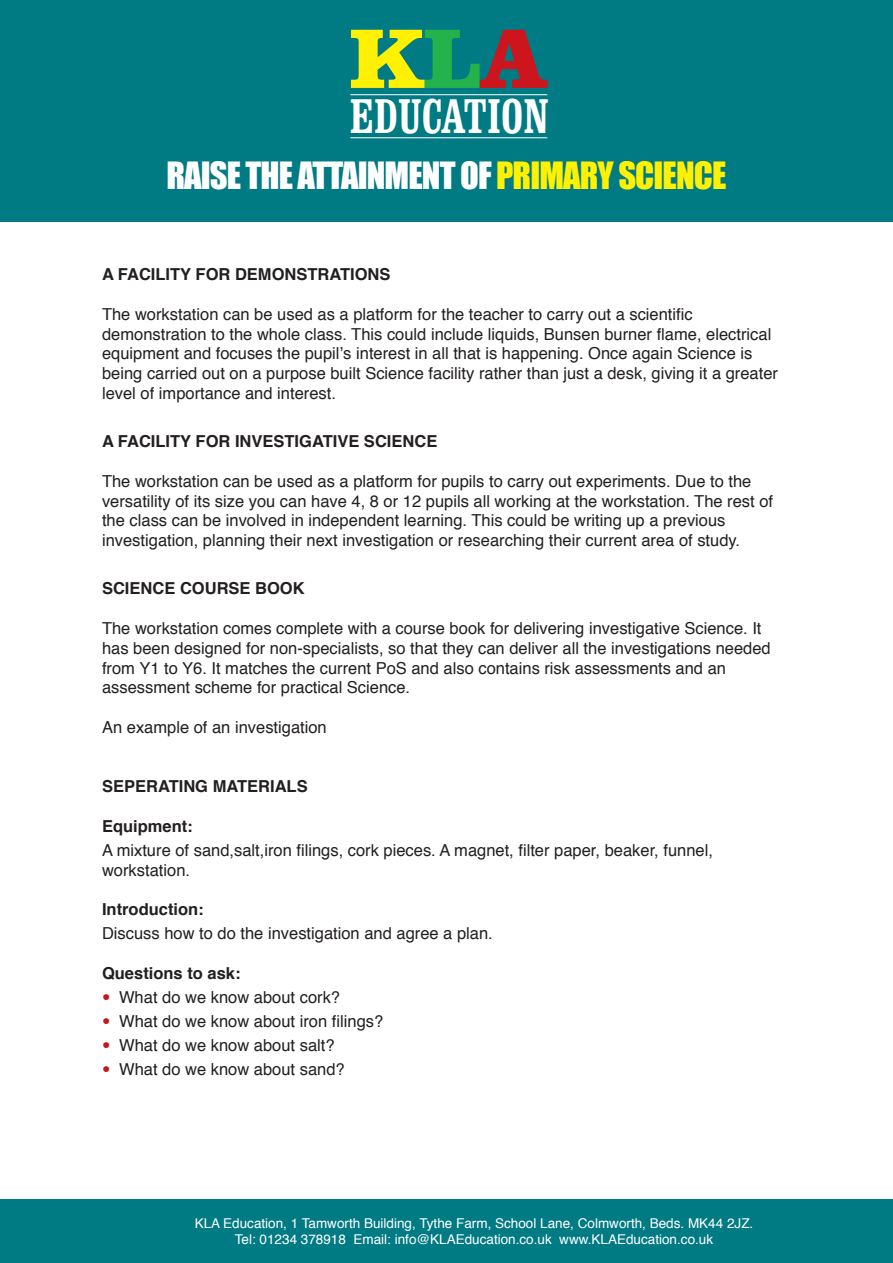
<style>
.page{position:relative;width:893px;height:1263px;background:#fff}
.page>*{position:absolute;margin:0;border:0;box-sizing:border-box;transform-origin:0 0}
.t1{font:900 86.7px "Clarendon BT";color:#fff101}
.t2{font:condensed 49.95px "Clarendon BT";letter-spacing:-.005em;color:#fff}
.t3{font:34.5px "Impact";letter-spacing:-.025em;color:#fff}
.t4{font:16.5px/19.8px "Helvetica";color:#231f20}
.t5{font:700 16.5px "Helvetica";color:#231f20}
.t6{font:13.5px/16.2px "Helvetica";color:#fff;text-align:center}
.s1{color:#23b24b}
.s2{color:#cd151d}
.s3{color:#fff101}
.s4{font-family:"Helvetica Neue";font-weight:900;font-style:italic;color:#cd151d}
</style>
<div class="page">
<div style="left:0;top:0;width:893px;height:221px;background:#007a83"></div>
<hr style="left:350px;top:94px;width:197px;height:1px;background:#fff">
<hr style="left:350px;top:137px;width:197px;height:1px;background:#fff">
<div style="left:0;top:1199px;width:893px;height:64px;background:#007a83"></div>
<h1 class="t1" style="left:350px;top:30px;width:196px">K<span class="s1">L</span><span class="s2">A</span></h1>
<h2 class="t2" style="left:350px;top:98px;width:201px">EDUCATION</h2>
<h3 class="t3" style="left:166px;top:154px;width:561px">RAISE THEATTAINMENTOF <span class="s3">PRIMARYSCIENCE</span></h3>
<p class="t5" style="left:102px;top:268px;width:290px">A FACILITY FOR DEMONSTRATIONS</p>
<p class="t4" style="left:102px;top:305px;width:677px">The workstation can be used as a platform for the teacher to carry out a scientific demonstration to the whole class. This could include liquids, Bunsen burner flame, electrical equipment and focuses the pupil’s interest in all that is happening. Once again Science is being carried out on a purpose built Science facility rather than just a desk, giving it a greater level of importance and interest.</p>
<p class="t5" style="left:102px;top:434px;width:337px">A FACILITY FOR INVESTIGATIVE SCIENCE</p>
<p class="t4" style="left:102px;top:472px;width:673px">The workstation can be used as a platform for pupils to carry out experiments. Due to the versatility of its size you can have 4, 8 or 12 pupils all working at the workstation. The rest of the class can be involved in independent learning. This could be writing up a previous investigation, planning their next investigation or researching their current area of study.</p>
<p class="t5" style="left:102px;top:582px;width:204px">SCIENCE COURSE BOOK</p>
<p class="t4" style="left:102px;top:619px;width:670px">The workstation comes complete with a course book for delivering investigative Science. It has been designed for non-specialists, so that they can deliver all the investigations needed from Y1 to Y6. It matches the current PoS and also contains risk assessments and an assessment scheme for practical Science.</p>
<p class="t4" style="left:102px;top:718px;width:226px">An example of an investigation</p>
<p class="t5" style="left:102px;top:780px;width:207px">SEPERATING MATERIALS</p>
<p class="t5" style="left:102px;top:819px;width:92px">Equipment:</p>
<p class="t4" style="left:102px;top:842px;width:612px">A mixture of sand,salt,iron filings, cork pieces. A magnet, filter paper, beaker, funnel, workstation.</p>
<p class="t5" style="left:102px;top:903px;width:103px">Introduction:</p>
<p class="t4" style="left:102px;top:925px;width:392px">Discuss how to do the investigation and agree a plan.</p>
<p class="t5" style="left:102px;top:966px;width:140px">Questions to ask:</p>
<p class="t4" style="left:102px;top:989px;width:240px"><span class="s4">•</span> What do we know about cork?</p>
<p class="t4" style="left:102px;top:1013px;width:283px"><span class="s4">•</span> What do we know about iron filings?</p>
<p class="t4" style="left:102px;top:1037px;width:234px"><span class="s4">•</span> What do we know about salt?</p>
<p class="t4" style="left:102px;top:1061px;width:244px"><span class="s4">•</span> What do we know about sand?</p>
<p class="t6" style="left:195px;top:1216px;width:560px">KLA Education, 1 Tamworth Building, Tythe Farm, School Lane, Colmworth, Beds. MK44 2JZ.<br>Tel: 01234 378918 Email: info@KLAEducation.co.uk www.KLAEducation.co.uk</p>
</div>
